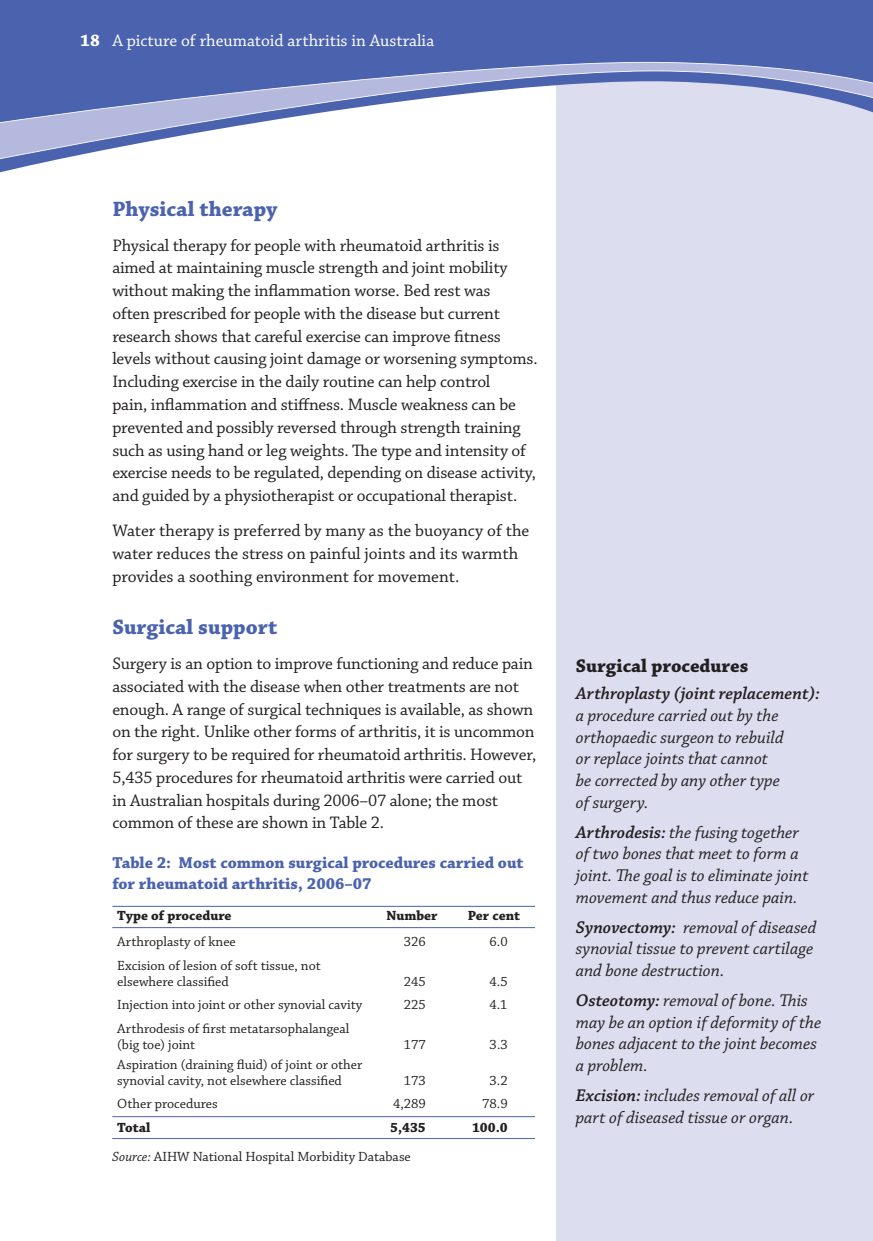
<style>
.page{position:relative;width:873px;height:1241px;background:#fff}
.page>*{position:absolute;margin:0;border:0;box-sizing:border-box;transform-origin:0 0}
.t1{font:700 21.88px "Chaparral Pro";color:#4b63ae}
.t2{font:700 19.25px "Chaparral Pro";color:#231f20}
.t3{font:italic 17.85px/21.9px "Chaparral Pro";color:#231f20}
.t4{font:italic 600 17.85px "Chaparral Pro";color:#231f20}
.t5{font:17.5px/22.8px "Chaparral Pro";letter-spacing:-.01em;color:#231f20}
.t6{font:17.5px "Chaparral Pro";color:#fff}
.t7{font:700 16.62px/20.1px "Chaparral Pro";color:#4b63ae}
.t8{font:14px/15.8px "Chaparral Pro";color:#231f20}
.t9{font:700 14px "Chaparral Pro";color:#231f20}
.s1{font-weight:700}
.s2{font-style:italic}
.s3{font-weight:600}
</style>
<div class="page">
<div style="left:556px;top:76px;width:316px;height:1164px;background:#dcddef"></div>
<svg style="left:0;top:0;width:872px;height:173px;background:#6378b9"></svg>
<svg style="left:0;top:125px;width:872px;height:37px"></svg>
<svg style="left:0;top:62px;width:872px;height:63px"></svg>
<hr style="left:112px;top:905px;width:423px;height:1px;background:#4b63ae">
<hr style="left:112px;top:927px;width:423px;height:1px;background:#4b63ae">
<hr style="left:112px;top:1138px;width:423px;height:1px;background:#4b63ae">
<hr style="left:112px;top:1116px;width:423px;height:1px;background:#4b63ae">
<p class="t6" style="left:80px;top:34px;width:356px"><span class="s1">18</span> A picture of rheumatoid arthritis in Australia</p>
<p class="t1" style="left:112px;top:200px;width:167px">Physical therapy</p>
<p class="t5" style="left:112px;top:235px;width:427px">Physical therapy for people with rheumatoid arthritis is aimed at maintaining muscle strength and joint mobility without making the inflammation worse. Bed rest was<br>often prescribed for people with the disease but current research shows that careful exercise can improve fitness levels without causing joint damage or worsening symptoms.<br>Including exercise in the daily routine can help control<br>pain, inflammation and stiffness. Muscle weakness can be prevented and possibly reversed through strength training such as using hand or leg weights. The type and intensity of exercise needs to be regulated, depending on disease activity, and guided by a physiotherapist or occupational therapist.</p>
<p class="t5" style="left:112px;top:520px;width:419px">Water therapy is preferred by many as the buoyancy of the water reduces the stress on painful joints and its warmth provides a soothing environment for movement.</p>
<p class="t1" style="left:112px;top:618px;width:166px">Surgical support</p>
<p class="t5" style="left:112px;top:653px;width:426px">Surgery is an option to improve functioning and reduce pain associated with the disease when other treatments are not enough. A range of surgical techniques is available, as shown on the right. Unlike other forms of arthritis, it is uncommon for surgery to be required for rheumatoid arthritis. However, 5,435 procedures for rheumatoid arthritis were carried out in Australian hospitals during 2006–07 alone; the most common of these are shown in Table 2.</p>
<p class="t7" style="left:112px;top:854px;width:413px">Table 2: Most common surgical procedures carried out for rheumatoid arthritis, 2006–07</p>
<p class="t9" style="left:117px;top:910px;width:116px">Type of procedure</p>
<p class="t9" style="left:386px;top:910px;width:53px">Number</p>
<p class="t9" style="left:468px;top:910px;width:54px">Per cent</p>
<p class="t8" style="left:117px;top:935px;width:120px">Arthroplasty of knee</p>
<p class="t8" style="left:404px;top:935px;width:24px">326</p>
<p class="t8" style="left:490px;top:935px;width:20px">6.0</p>
<p class="t8" style="left:117px;top:958px;width:205px">Excision of lesion of soft tissue, not elsewhere classified</p>
<p class="t8" style="left:404px;top:974px;width:24px">245</p>
<p class="t8" style="left:490px;top:974px;width:20px">4.5</p>
<p class="t8" style="left:117px;top:998px;width:246px">Injection into joint or other synovial cavity</p>
<p class="t8" style="left:404px;top:998px;width:24px">225</p>
<p class="t8" style="left:490px;top:998px;width:20px">4.1</p>
<p class="t8" style="left:117px;top:1021px;width:234px">Arthrodesis of first metatarsophalangeal (big toe) joint</p>
<p class="t8" style="left:404px;top:1037px;width:24px">177</p>
<p class="t8" style="left:490px;top:1037px;width:20px">3.3</p>
<p class="t8" style="left:117px;top:1057px;width:247px">Aspiration (draining fluid) of joint or other synovial cavity, not elsewhere classified</p>
<p class="t8" style="left:404px;top:1073px;width:24px">173</p>
<p class="t8" style="left:490px;top:1073px;width:20px">3.2</p>
<p class="t8" style="left:117px;top:1097px;width:102px">Other procedures</p>
<p class="t8" style="left:393px;top:1097px;width:34px">4,289</p>
<p class="t8" style="left:482px;top:1097px;width:27px">78.9</p>
<p class="t9" style="left:117px;top:1121px;width:35px">Total</p>
<p class="t9" style="left:390px;top:1121px;width:37px">5,435</p>
<p class="t9" style="left:472px;top:1121px;width:37px">100.0</p>
<p class="t8" style="left:112px;top:1150px;width:300px"><span class="s2">Source:</span> AIHW National Hospital Morbidity Database</p>
<p class="t2" style="left:576px;top:658px;width:174px">Surgical procedures</p>
<p class="t4" style="left:576px;top:686px;width:246px">Arthroplasty (joint replacement):</p>
<p class="t3" style="left:576px;top:705px;width:209px">a procedure carried out by the orthopaedic surgeon to rebuild or replace joints that cannot be corrected by any other type of surgery.</p>
<p class="t3" style="left:576px;top:822px;width:234px"><span class="s3">Arthrodesis:</span> the fusing together of two bones that meet to form a joint. The goal is to eliminate joint movement and thus reduce pain.</p>
<p class="t3" style="left:576px;top:917px;width:242px"><span class="s3">Synovectomy:</span> removal of diseased synovial tissue to prevent cartilage and bone destruction.</p>
<p class="t3" style="left:576px;top:990px;width:247px"><span class="s3">Osteotomy:</span> removal of bone. This may be an option if deformity of the bones adjacent to the joint becomes a problem.</p>
<p class="t3" style="left:576px;top:1085px;width:240px"><span class="s3">Excision:</span> includes removal of all or part of diseased tissue or organ.</p>
</div>
